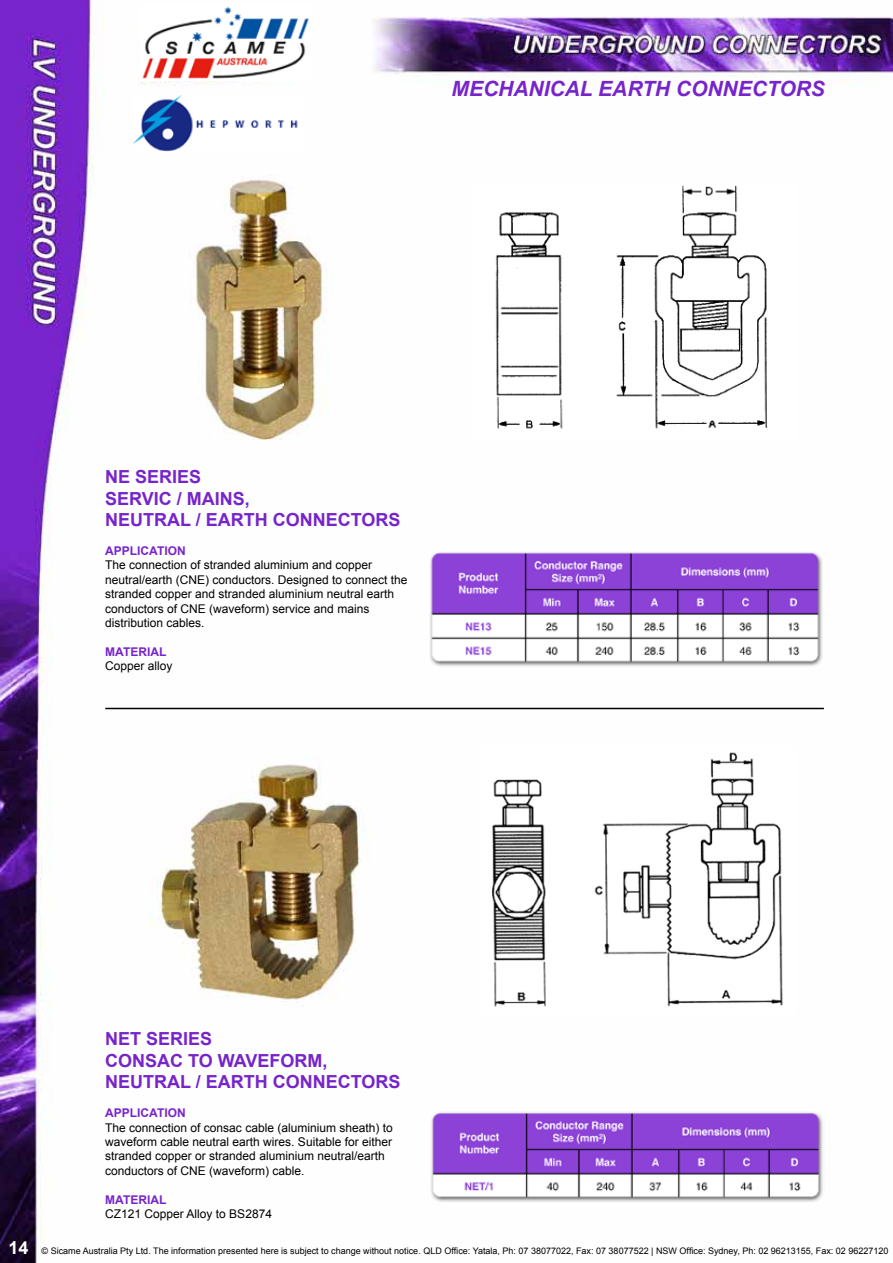
<style>
.page{position:relative;width:893px;height:1263px;background:#fff}
.page>*{position:absolute;margin:0;border:0;box-sizing:border-box;transform-origin:0 0}
.t1{font:italic 700 21px "Arial";color:#7724ca}
.t2{font:700 18px/21.6px "Arial";color:#7724ca}
.t3{font:700 18px "Arial";color:#fff}
.t4{font:12px/14.4px "Arial";color:#000}
.t5{font:700 12px "Arial";color:#7724ca}
.t6{font:9px "Arial";color:#000}
</style>
<div class="page">
<img style="left:0;top:0;width:893px;height:1263px">
<img style="left:133px;top:96px;width:170px;height:57px">
<img style="left:189px;top:176px;width:150px;height:263px">
<img style="left:473px;top:184px;width:324px;height:256px">
<img style="left:149px;top:757px;width:222px;height:252px">
<hr style="left:105px;top:708px;width:719px;height:1px;background:#000">
<img style="left:481px;top:745px;width:314px;height:268px">
<img style="left:429px;top:1110px;width:396px;height:93px">
<img style="left:427px;top:549px;width:398px;height:119px">
<img style="left:139px;top:4px;width:173px;height:77px">
<h1 class="t1" style="left:452px;top:75px;width:375px">MECHANICAL EARTH CONNECTORS</h1>
<h2 class="t2" style="left:105px;top:466px;width:297px">NE SERIES<br>SERVIC / MAINS,<br>NEUTRAL / EARTH CONNECTORS</h2>
<p class="t5" style="left:105px;top:543px;width:82px">APPLICATION</p>
<p class="t4" style="left:105px;top:558px;width:304px">The connection of stranded aluminium and copper neutral/earth (CNE) conductors. Designed to connect the stranded copper and stranded aluminium neutral earth conductors of CNE (waveform) service and mains distribution cables.</p>
<p class="t5" style="left:105px;top:643px;width:63px">MATERIAL</p>
<p class="t4" style="left:105px;top:659px;width:69px">Copper alloy</p>
<h2 class="t3" style="left:9px;top:1236px;width:22px">14</h2>
<h2 class="t2" style="left:105px;top:1029px;width:297px">NET SERIES<br>CONSAC TO WAVEFORM,<br>NEUTRAL / EARTH CONNECTORS</h2>
<p class="t5" style="left:105px;top:1105px;width:82px">APPLICATION</p>
<p class="t4" style="left:105px;top:1120px;width:289px">The connection of consac cable (aluminium sheath) to waveform cable neutral earth wires. Suitable for either stranded copper or stranded aluminium neutral/earth conductors of CNE (waveform) cable.</p>
<p class="t5" style="left:105px;top:1191px;width:63px">MATERIAL</p>
<p class="t4" style="left:105px;top:1207px;width:168px">CZ121 Copper Alloy to BS2874</p>
<p class="t6" style="left:42px;top:1245px;width:848px">© Sicame Australia Pty Ltd. The information presented here is subject to change without notice. QLD Office: Yatala, Ph: 07 38077022, Fax: 07 38077522 | NSW Office: Sydney, Ph: 02 96213155, Fax: 02 96227120</p>
</div>
